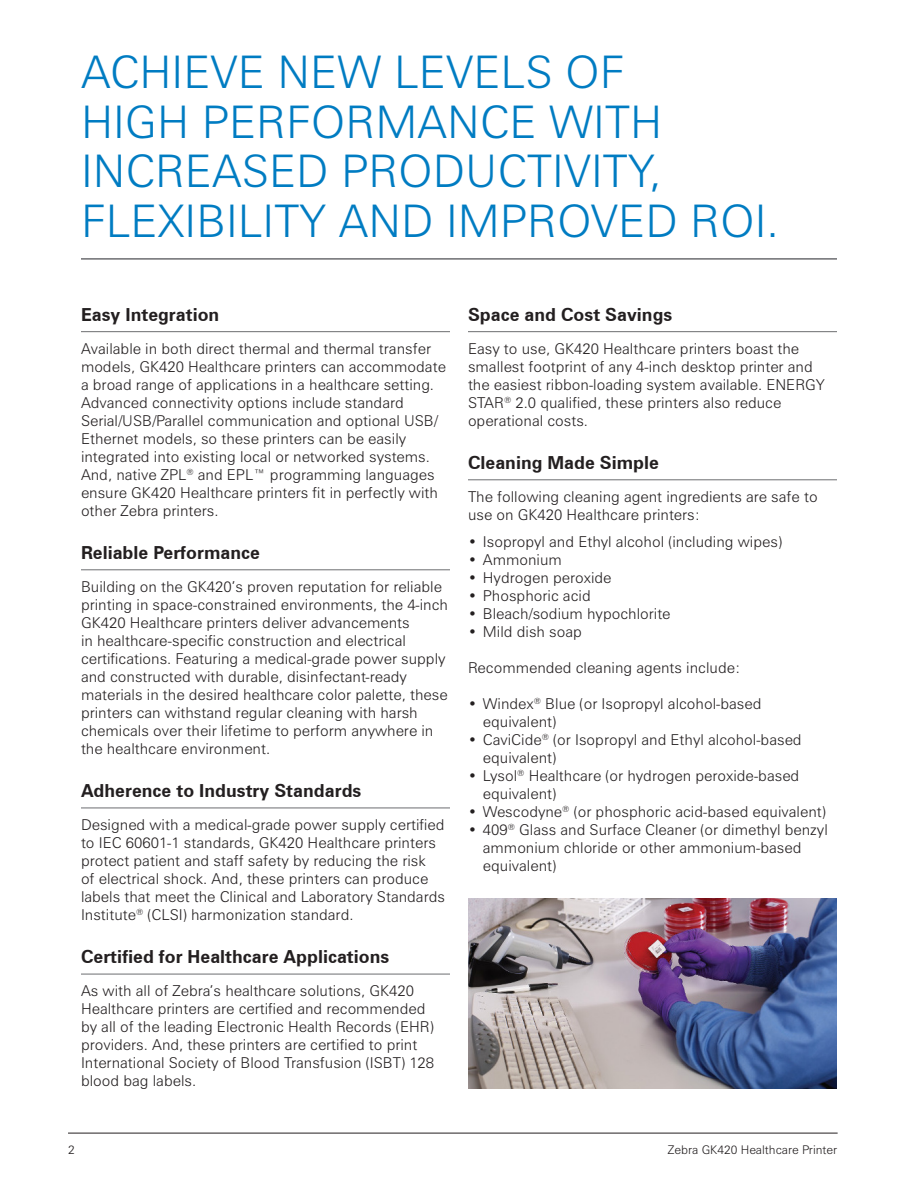
<style>
.page{position:relative;width:918px;height:1188px;background:#fff}
.page>*{position:absolute;margin:0;border:0;box-sizing:border-box;transform-origin:0 0}
._001_blue_header{font:300 45px/49.5px "Zurich BT";color:#007cc2}
._003_Body_header_wit{font:700 18px "Zurich BT";color:#231f20}
._006_Body{font:300 15px/18px "Zurich BT";color:#231f20}
._020_Document_Footer{font:300 12px "Zurich BT";color:#231f20}
</style>
<div class="page">
<hr style="left:68px;top:1133px;width:770px;height:1px;background:#231f20">
<hr style="left:81px;top:331px;width:369px;height:1px;background:#6c6d70">
<hr style="left:81px;top:569px;width:369px;height:1px;background:#6c6d70">
<hr style="left:81px;top:808px;width:369px;height:1px;background:#6c6d70">
<hr style="left:81px;top:974px;width:369px;height:1px;background:#6c6d70">
<hr style="left:468px;top:331px;width:369px;height:1px;background:#6c6d70">
<hr style="left:468px;top:479px;width:369px;height:1px;background:#6c6d70">
<hr style="left:81px;top:258px;width:756px;height:2px;background:#6c6d70">
<img style="left:468px;top:898px;width:369px;height:191px">
<p class="_001_blue_header" style="left:81px;top:47px;width:700px">ACHIEVE NEW LEVELS OF<br>HIGH PERFORMANCE WITH<br>INCREASED PRODUCTIVITY,<br>FLEXIBILITY AND IMPROVED ROI.</p>
<p class="_003_Body_header_wit" style="left:81px;top:303px;width:140px">Easy Integration</p>
<p class="_006_Body" style="left:81px;top:339px;width:366px">Available in both direct thermal and thermal transfer models, GK420 Healthcare printers can accommodate a broad range of applications in a healthcare setting.<br>Advanced connectivity options include standard Serial/USB/Parallel communication and optional USB/ Ethernet models, so these printers can be easily integrated into existing local or networked systems.<br>And, native ZPL<sup>®</sup> and EPL™ programming languages ensure GK420 Healthcare printers fit in perfectly with other Zebra printers.</p>
<p class="_003_Body_header_wit" style="left:81px;top:541px;width:180px">Reliable Performance</p>
<p class="_006_Body" style="left:81px;top:577px;width:369px">Building on the GK420’s proven reputation for reliable printing in space-constrained environments, the 4-inch GK420 Healthcare printers deliver advancements<br>in healthcare-specific construction and electrical certifications. Featuring a medical-grade power supply and constructed with durable, disinfectant-ready materials in the desired healthcare color palette, these printers can withstand regular cleaning with harsh chemicals over their lifetime to perform anywhere in the healthcare environment.</p>
<p class="_003_Body_header_wit" style="left:81px;top:780px;width:282px">Adherence to Industry Standards</p>
<p class="_006_Body" style="left:81px;top:815px;width:366px">Designed with a medical-grade power supply certified to IEC 60601-1 standards, GK420 Healthcare printers protect patient and staff safety by reducing the risk<br>of electrical shock. And, these printers can produce labels that meet the Clinical and Laboratory Standards Institute<sup>®</sup> (CLSI) harmonization standard.</p>
<p class="_003_Body_header_wit" style="left:81px;top:946px;width:310px">Certified for Healthcare Applications</p>
<p class="_006_Body" style="left:81px;top:981px;width:355px">As with all of Zebra’s healthcare solutions, GK420<br>Healthcare printers are certified and recommended by all of the leading Electronic Health Records (EHR) providers. And, these printers are certified to print International Society of Blood Transfusion (ISBT) 128 blood bag labels.</p>
<p class="_003_Body_header_wit" style="left:468px;top:303px;width:206px">Space and Cost Savings</p>
<p class="_006_Body" style="left:468px;top:339px;width:358px">Easy to use, GK420 Healthcare printers boast the smallest footprint of any 4-inch desktop printer and the easiest ribbon-loading system available. ENERGY STAR<sup>®</sup> 2.0 qualified, these printers also reduce operational costs.</p>
<p class="_003_Body_header_wit" style="left:468px;top:451px;width:192px">Cleaning Made Simple</p>
<p class="_006_Body" style="left:468px;top:487px;width:351px">The following cleaning agent ingredients are safe to use on GK420 Healthcare printers:</p>
<p class="_006_Body" style="left:468px;top:532px;width:316px">• Isopropyl and Ethyl alcohol (including wipes)</p>
<p class="_006_Body" style="left:468px;top:550px;width:95px">• Ammonium</p>
<p class="_006_Body" style="left:468px;top:568px;width:145px">• Hydrogen peroxide</p>
<p class="_006_Body" style="left:468px;top:586px;width:124px">• Phosphoric acid</p>
<p class="_006_Body" style="left:468px;top:604px;width:204px">• Bleach/sodium hypochlorite</p>
<p class="_006_Body" style="left:468px;top:622px;width:115px">• Mild dish soap</p>
<p class="_006_Body" style="left:468px;top:658px;width:274px">Recommended cleaning agents include:</p>
<p class="_006_Body" style="left:483px;top:694px;width:280px;text-indent:-15px">• Windex<sup>®</sup> Blue (or Isopropyl alcohol-based equivalent)</p>
<p class="_006_Body" style="left:483px;top:730px;width:320px;text-indent:-15px">• CaviCide<sup>®</sup> (or Isopropyl and Ethyl alcohol-based equivalent)</p>
<p class="_006_Body" style="left:483px;top:766px;width:318px;text-indent:-15px">• Lysol<sup>®</sup> Healthcare (or hydrogen peroxide-based equivalent)</p>
<p class="_006_Body" style="left:468px;top:802px;width:359px">• Wescodyne<sup>®</sup> (or phosphoric acid-based equivalent)</p>
<p class="_006_Body" style="left:483px;top:820px;width:347px;text-indent:-15px">• 409<sup>®</sup> Glass and Surface Cleaner (or dimethyl benzyl ammonium chloride or other ammonium-based equivalent)</p>
<p class="_020_Document_Footer" style="left:68px;top:1142px;width:8px">2</p>
<p class="_020_Document_Footer" style="left:668px;top:1142px;width:171px">Zebra GK420 Healthcare Printer</p>
</div>
